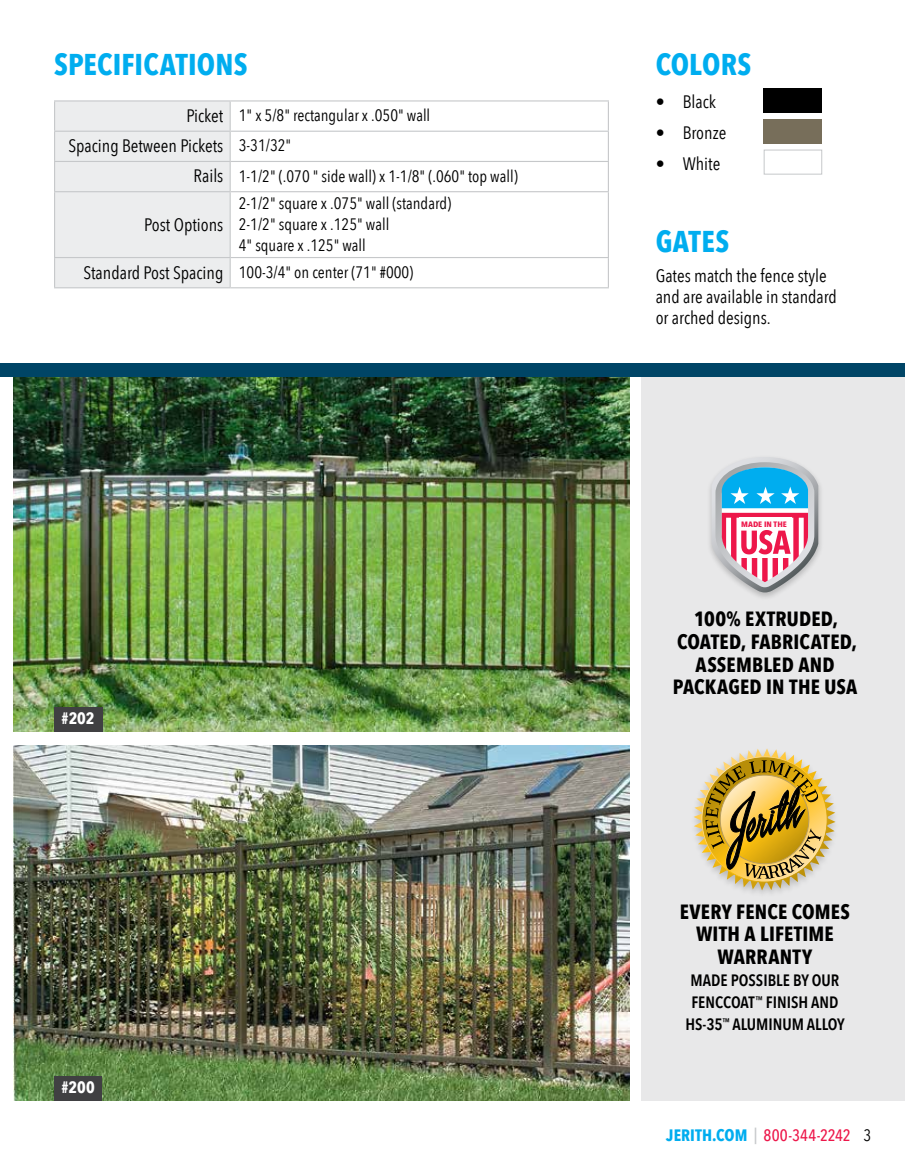
<style>
.page{position:relative;width:905px;height:1175px;background:#fff}
.page>*{position:absolute;margin:0;border:0;box-sizing:border-box;transform-origin:0 0}
.t1{font:700 30px "Avenir Next Condensed";letter-spacing:.005em;color:#00adef}
.t2{font:700 20.55px/22.8px "Avenir Next Condensed";letter-spacing:.01em;color:#000;text-align:center}
.t3{font:18px/21px "Avenir Next Condensed";color:#000}
.t4{font:16.5px/21px "Avenir Next Condensed";color:#000}
.t5{font:600 16.5px/21.9px "Avenir Next Condensed";color:#000;text-align:center}
.t6{font:500 16.5px "Avenir Next Condensed";letter-spacing:.01em;color:#ed174a}
.t7{font:700 16.5px "Avenir Next Condensed";letter-spacing:-.005em;color:#fff}
.t8{font:700 7.8px "Avenir Next Condensed";color:#ed174a;scale:1.15 1}
.s1{font-size:18px}
.s2{font-size:16.5px}
.s3{font-weight:700;color:#00adef}
.s4{color:#c6c8ca}
.s5{font-weight:400;color:#000}
</style>
<div class="page">
<svg style="left:231px;top:101px;width:377px;height:158px"></svg>
<hr style="left:54px;top:100px;width:176px;height:1px;background:#c6c8ca">
<hr style="left:230px;top:100px;width:379px;height:1px;background:#c6c8ca">
<hr style="left:608px;top:101px;width:1px;height:30px;background:#c6c8ca">
<hr style="left:230px;top:131px;width:379px;height:1px;background:#c6c8ca">
<hr style="left:230px;top:161px;width:379px;height:1px;background:#c6c8ca">
<svg style="left:608px;top:132px;width:1px;height:59px"></svg>
<hr style="left:230px;top:191px;width:379px;height:1px;background:#c6c8ca">
<hr style="left:608px;top:192px;width:1px;height:65px;background:#c6c8ca">
<hr style="left:230px;top:257px;width:379px;height:1px;background:#c6c8ca">
<div style="left:54px;top:101px;width:177px;height:186px;background:#ecedee"></div>
<svg style="left:608px;top:258px;width:1px;height:29px"></svg>
<hr style="left:54px;top:287px;width:176px;height:1px;background:#c6c8ca">
<hr style="left:230px;top:287px;width:379px;height:1px;background:#c6c8ca">
<img style="left:14px;top:377px;width:615px;height:354px">
<div style="left:54px;top:707px;width:48px;height:24px;background:#404042"></div>
<img style="left:14px;top:745px;width:615px;height:355px">
<div style="left:54px;top:1076px;width:48px;height:24px;background:#404042"></div>
<div style="left:641px;top:377px;width:263px;height:723px;background:#e8e8e9"></div>
<svg style="left:693px;top:748px;width:142px;height:142px"></svg>
<div style="left:705px;top:455px;width:119px;height:146px;background:#000;opacity:.2"></div>
<svg style="left:711px;top:457px;width:107px;height:135px"></svg>
<div style="left:763px;top:88px;width:59px;height:25px;background:#000"></div>
<div style="left:763px;top:119px;width:59px;height:25px;background:#776e5a"></div>
<div style="left:763px;top:150px;width:59px;height:24px;background:#fff;border:1px solid #c6c8ca"></div>
<div style="left:0;top:363px;width:904px;height:14px;background:#004566"></div>
<h1 class="t1" style="left:54px;top:46px;width:195px">SPECIFICATIONS</h1>
<h1 class="t1" style="left:655px;top:46px;width:97px">COLORS</h1>
<p class="t3" style="left:655px;top:91px;width:62px">• Black</p>
<p class="t3" style="left:655px;top:122px;width:72px">• Bronze</p>
<p class="t3" style="left:655px;top:152px;width:66px">• White</p>
<p class="t4" style="left:186px;top:104px;width:245px"><span class="s1">Picket</span> 1" x 5/8" rectangular x .050" wall</p>
<p class="t3" style="left:68px;top:135px;width:224px">Spacing Between Pickets <span class="s2">3-31/32"</span></p>
<p class="t4" style="left:194px;top:165px;width:326px"><span class="s1">Rails</span> 1-1/2" (.070 " side wall) x 1-1/8" (.060" top wall)</p>
<p class="t3" style="left:144px;top:213px;width:81px">Post Options</p>
<p class="t4" style="left:239px;top:192px;width:214px">2-1/2" square x .075" wall (standard)<br>2-1/2" square x .125" wall<br>4" square x .125" wall</p>
<p class="t4" style="left:83px;top:261px;width:331px"><span class="s1">Standard Post Spacing</span> 100-3/4" on center (71" #000)</p>
<h1 class="t1" style="left:655px;top:223px;width:75px">GATES</h1>
<p class="t3" style="left:655px;top:265px;width:183px">Gates match the fence style and are available in standard or arched designs.</p>
<p class="t8" style="left:741px;top:520px;width:41px">MADE IN THE</p>
<p class="t7" style="left:62px;top:708px;width:35px">#202</p>
<p class="t7" style="left:61px;top:1077px;width:35px">#200</p>
<p class="t2" style="left:672px;top:607px;width:186px">100% EXTRUDED,<br>COATED, FABRICATED,<br>ASSEMBLED AND<br>PACKAGED IN THE USA</p>
<p class="t2" style="left:679px;top:899px;width:172px">EVERY FENCE COMES<br>WITH A LIFETIME<br>WARRANTY</p>
<p class="t5" style="left:685px;top:968px;width:161px">MADE POSSIBLE BY OUR<br>FENCCOAT<sup>™</sup> FINISH AND<br>HS-35<sup>™</sup> ALUMINUM ALLOY</p>
<p class="t6" style="left:666px;top:1125px;width:206px"><span class="s3">JERITH.COM</span> <span class="s4">|</span> 800-344-2242 <span class="s5">3</span></p>
</div>
